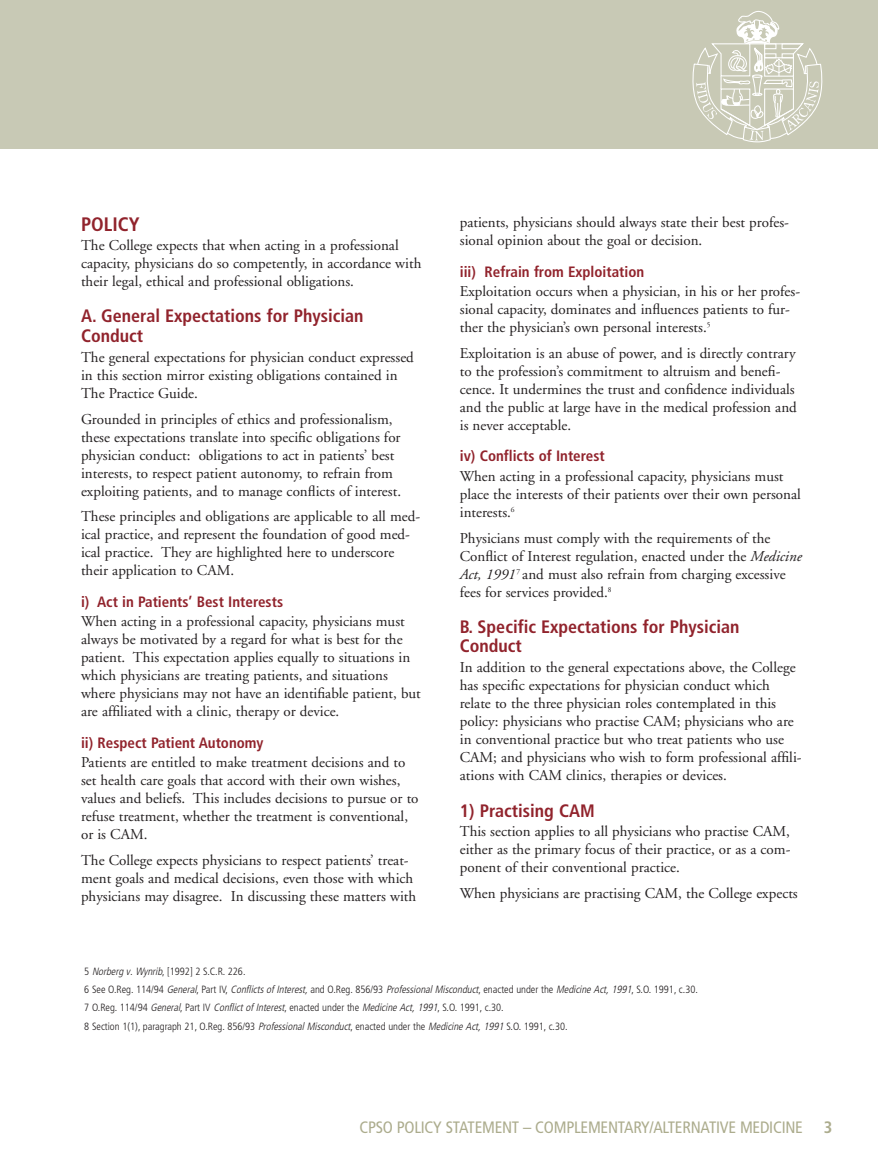
<style>
.page{position:relative;width:878px;height:1175px;background:#fff}
.page>*{position:absolute;margin:0;border:0;box-sizing:border-box;transform-origin:0 0}
.t1{font:700 condensed 19.5px "Frutiger";color:#91232c}
.t2{font:700 condensed 18px/19.5px "Frutiger";color:#91232c}
.t3{font:condensed 16.5px "Frutiger";letter-spacing:-.015em;color:#acac8d}
.t4{font:700 condensed 16.5px "Frutiger";color:#acac8d}
.t5{font:15px/18px "Adobe Garamond";color:#231f20}
.t6{font:700 condensed 15px "Frutiger";color:#91232c}
.t7{font:300 condensed 10.5px/18.5px "Frutiger";color:#231f20}
.s1{font-style:italic}
</style>
<div class="page">
<div style="left:0;top:0;width:878px;height:148px;background:#c8c9b5"></div>
<svg style="left:692px;top:11px;width:131px;height:132px"></svg>
<h1 class="t1" style="left:81px;top:216px;width:60px">POLICY</h1>
<p class="t5" style="left:81px;top:238px;width:342px">The College expects that when acting in a professional capacity, physicians do so competently, in accordance with their legal, ethical and professional obligations.</p>
<p class="t2" style="left:81px;top:308px;width:284px">A. General Expectations for Physician<br>Conduct</p>
<p class="t5" style="left:81px;top:349px;width:334px">The general expectations for physician conduct expressed in this section mirror existing obligations contained in<br>The Practice Guide.</p>
<p class="t5" style="left:81px;top:411px;width:321px">Grounded in principles of ethics and professionalism, these expectations translate into specific obligations for physician conduct: obligations to act in patients’ best interests, to respect patient autonomy, to refrain from exploiting patients, and to manage conflicts of interest.</p>
<p class="t5" style="left:81px;top:509px;width:341px">These principles and obligations are applicable to all med&shy;ical practice, and represent the foundation of good med&shy;ical practice. They are highlighted here to underscore their application to CAM.</p>
<p class="t6" style="left:81px;top:596px;width:203px">i) Act in Patients’ Best Interests</p>
<p class="t5" style="left:81px;top:614px;width:341px">When acting in a professional capacity, physicians must always be motivated by a regard for what is best for the patient. This expectation applies equally to situations in which physicians are treating patients, and situations where physicians may not have an identifiable patient, but are affiliated with a clinic, therapy or device.</p>
<p class="t6" style="left:81px;top:737px;width:184px">ii) Respect Patient Autonomy</p>
<p class="t5" style="left:81px;top:755px;width:339px">Patients are entitled to make treatment decisions and to set health care goals that accord with their own wishes, values and beliefs. This includes decisions to pursue or to refuse treatment, whether the treatment is conventional, or is CAM.</p>
<p class="t5" style="left:81px;top:852px;width:337px">The College expects physicians to respect patients’ treat&shy;ment goals and medical decisions, even those with which physicians may disagree. In discussing these matters with</p>
<p class="t5" style="left:460px;top:214px;width:330px">patients, physicians should always state their best profes&shy;sional opinion about the goal or decision.</p>
<p class="t6" style="left:460px;top:265px;width:186px">iii) Refrain from Exploitation</p>
<p class="t5" style="left:460px;top:283px;width:342px">Exploitation occurs when a physician, in his or her profes&shy;sional capacity, dominates and influences patients to fur&shy;ther the physician’s own personal interests.<sup>5</sup></p>
<p class="t5" style="left:460px;top:345px;width:338px">Exploitation is an abuse of power, and is directly contrary to the profession’s commitment to altruism and benefi&shy;cence. It undermines the trust and confidence individuals and the public at large have in the medical profession and is never acceptable.</p>
<p class="t6" style="left:460px;top:450px;width:146px">iv) Conflicts of Interest</p>
<p class="t5" style="left:460px;top:468px;width:342px">When acting in a professional capacity, physicians must place the interests of their patients over their own personal interests.<sup>6</sup></p>
<p class="t5" style="left:460px;top:530px;width:343px">Physicians must comply with the requirements of the Conflict of Interest regulation, enacted under the <span class="s1">Medicine Act, 1991</span><sup>7</sup> and must also refrain from charging excessive fees for services provided.<sup>8</sup></p>
<p class="t2" style="left:460px;top:618px;width:281px">B. Specific Expectations for Physician<br>Conduct</p>
<p class="t5" style="left:460px;top:659px;width:343px">In addition to the general expectations above, the College has specific expectations for physician conduct which relate to the three physician roles contemplated in this policy: physicians who practise CAM; physicians who are in conventional practice but who treat patients who use CAM; and physicians who wish to form professional affili&shy;ations with CAM clinics, therapies or devices.</p>
<p class="t2" style="left:460px;top:802px;width:136px">1) Practising CAM</p>
<p class="t5" style="left:460px;top:824px;width:332px;text-align:justify">This section applies to all physicians who practise CAM, either as the primary focus of their practice, or as a com&shy;ponent of their conventional practice.</p>
<p class="t5" style="left:460px;top:885px;width:339px">When physicians are practising CAM, the College expects</p>
<p class="t7" style="left:84px;top:962px;width:615px">5 <span class="s1">Norbergv.Wynrib</span>, [1992] 2 S.C.R. 226.<br>6 See O.Reg. 114/94 <span class="s1">General</span>, Part IV, <span class="s1">Conflictsof Interest,</span>and O.Reg. 856/93 <span class="s1">ProfessionalMisconduct</span>, enacted under the <span class="s1">MedicineAct,1991</span>, S.O. 1991, c.30.<br>7 O.Reg. 114/94 <span class="s1">General</span>, Part IV <span class="s1">Conflictof Interest</span>, enacted under the <span class="s1">MedicineAct,1991</span>, S.O. 1991, c.30.<br>8 Section 1(1), paragraph 21, O.Reg. 856/93 <span class="s1">ProfessionalMisconduct</span>, enacted under the <span class="s1">MedicineAct,1991</span>S.O. 1991, c.30.</p>
<p class="t3" style="left:359px;top:1120px;width:445px">CPSO POLICY STATEMENT – COMPLEMENTARY/ALTERNATIVE MEDICINE</p>
<p class="t4" style="left:824px;top:1120px;width:10px">3</p>
</div>
